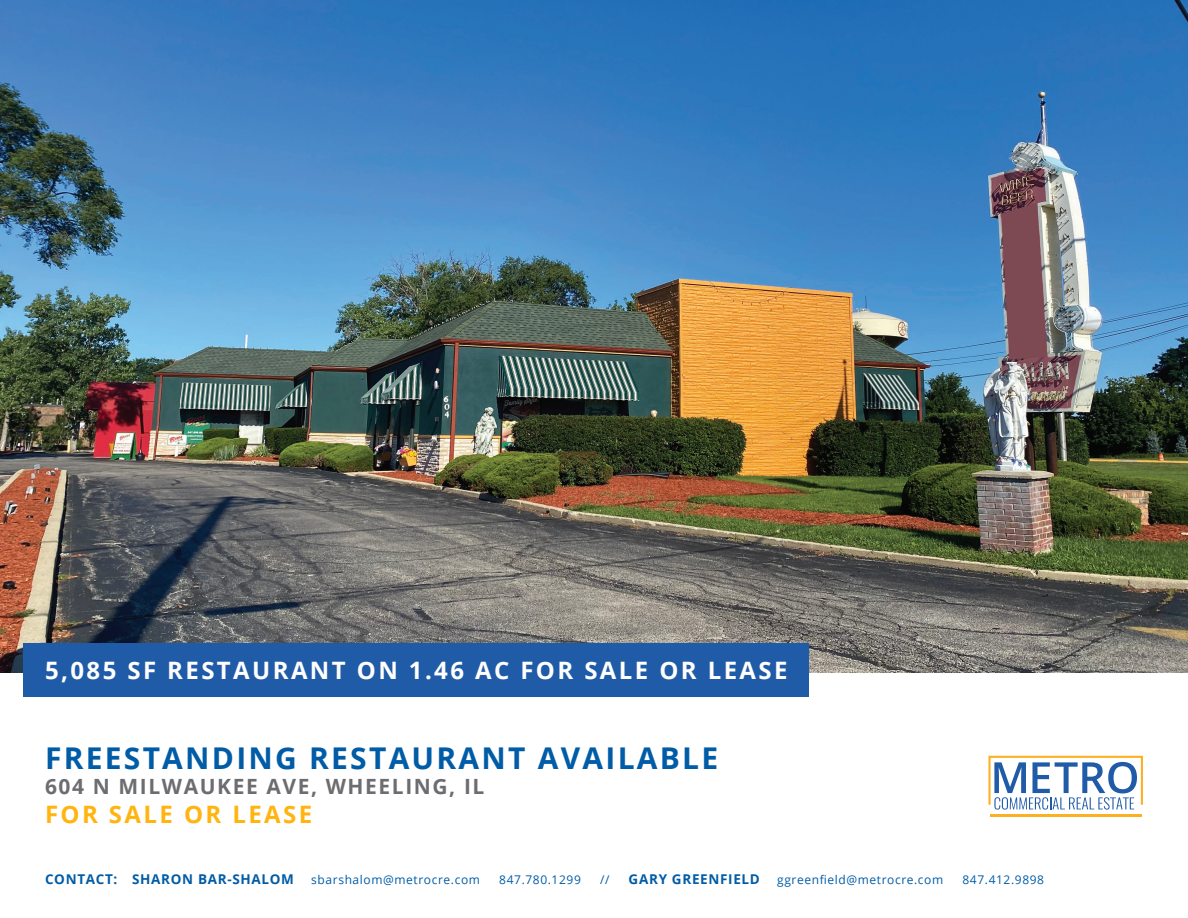
<style>
.page{position:relative;width:1188px;height:918px;background:#fff}
.page>*{position:absolute;margin:0;border:0;box-sizing:border-box;transform-origin:0 0}
.t1{font:700 30px "Open Sans";letter-spacing:.075em;color:#005ca7}
.t2{font:700 24px "Open Sans";letter-spacing:.1em;color:#fff}
.t3{font:700 24px "Open Sans";letter-spacing:.1em;color:#ffb40f}
.t4{font:700 21px "Open Sans";letter-spacing:.075em;color:#6c6d70}
.t5{font:700 13.5px "Open Sans";letter-spacing:.05em;color:#005ca7}
.t6{font:12px "Open Sans";letter-spacing:.05em;color:#005ca7}
</style>
<div class="page">
<img style="left:0;top:0;width:1188px;height:672px">
<div style="left:23px;top:643px;width:785px;height:54px;background:#205ba8"></div>
<hr style="left:990px;top:815px;width:152px;height:2px;background:#fbb122">
<svg style="left:988px;top:756px;width:155px;height:54px"></svg>
<h2 class="t2" style="left:45px;top:653px;width:744px">5,085 SF RESTAURANT ON 1.46 AC FOR SALE OR LEASE</h2>
<h1 class="t1" style="left:45px;top:737px;width:675px">FREESTANDING RESTAURANT AVAILABLE</h1>
<h3 class="t4" style="left:45px;top:771px;width:441px">604 N MILWAUKEE AVE, WHEELING, IL</h3>
<h2 class="t3" style="left:45px;top:797px;width:269px">FOR SALE OR LEASE</h2>
<p class="t5" style="left:45px;top:870px;width:250px">CONTACT: SHARON BAR-SHALOM</p>
<p class="t6" style="left:311px;top:872px;width:170px">sbarshalom@metrocre.com</p>
<p class="t6" style="left:499px;top:872px;width:83px">847.780.1299</p>
<p class="t6" style="left:600px;top:872px;width:11px">//</p>
<p class="t5" style="left:629px;top:870px;width:133px">GARY GREENFIELD</p>
<p class="t6" style="left:777px;top:872px;width:168px">ggreenfield@metrocre.com</p>
<p class="t6" style="left:963px;top:872px;width:83px">847.412.9898</p>
</div>
